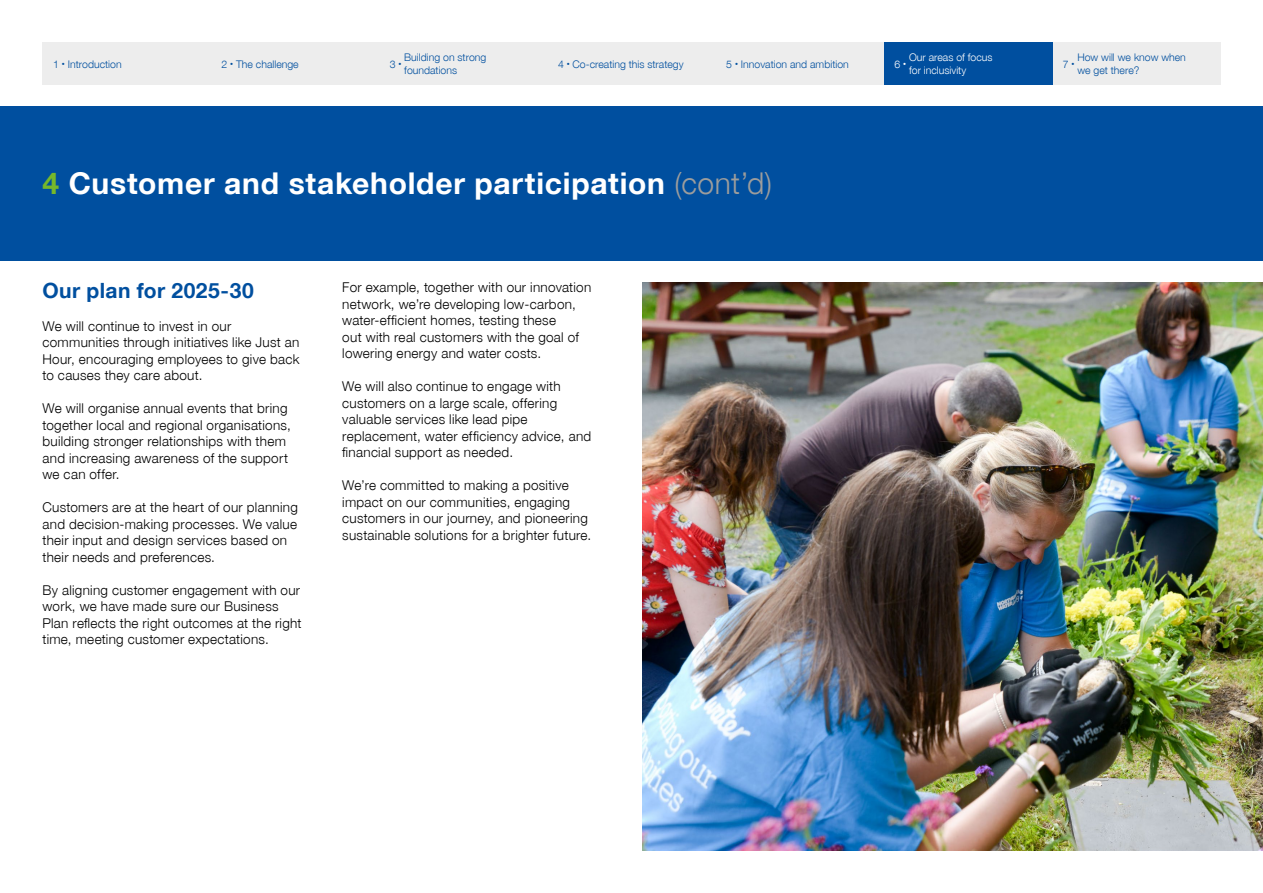
<style>
.page{position:relative;width:1263px;height:893px;background:#fff}
.page>*{position:absolute;margin:0;border:0;box-sizing:border-box;transform-origin:0 0}
.t1{font:30px "Helvetica Neue Bold WHAM";letter-spacing:.025em;color:#fff}
.t2{font:21px "Helvetica Neue Bold WHAM";letter-spacing:.02em;color:#004f9f}
.t3{font:13.5px/16.5px "Helvetica Neue Light WHAM";letter-spacing:.02em;color:#000}
.t4{font:10.5px/12.6px "Helvetica Neue Light WHAM";color:#004f9f}
.t5{font:10.5px/12.6px "Helvetica Neue Light WHAM";color:#fff}
.s1{font-family:"Helvetica Neue Ultra Light WHAM";font-size:6px}
.s2{color:#76b82a}
.s3{font-family:"Helvetica Neue Light WHAM";color:#9d9d9c}
</style>
<div class="page">
<div style="left:379px;top:43px;width:168px;height:42px;background:#ededed"></div>
<div style="left:716px;top:43px;width:168px;height:42px;background:#ededed"></div>
<div style="left:547px;top:43px;width:169px;height:42px;background:#ededed"></div>
<div style="left:211px;top:43px;width:168px;height:42px;background:#ededed"></div>
<div style="left:43px;top:43px;width:168px;height:42px;background:#ededed"></div>
<div style="left:1052px;top:43px;width:168px;height:42px;background:#ededed"></div>
<div style="left:884px;top:43px;width:168px;height:42px;background:#004f9f"></div>
<img style="left:642px;top:283px;width:621px;height:568px">
<div style="left:0;top:106px;width:1263px;height:155px;background:#004f9f"></div>
<p class="t4" style="left:53px;top:57px;width:70px">1 <span class="s1">•</span> Introduction</p>
<p class="t4" style="left:221px;top:57px;width:79px">2 <span class="s1">•</span> The challenge</p>
<p class="t4" style="left:558px;top:57px;width:127px">4 <span class="s1">•</span> Co-creating this strategy</p>
<p class="t4" style="left:726px;top:57px;width:124px">5 <span class="s1">•</span> Innovation and ambition</p>
<p class="t5" style="left:909px;top:51px;width:85px">Our areas of focus for inclusivity</p>
<p class="t4" style="left:404px;top:51px;width:84px">Building on strong foundations</p>
<p class="t5" style="left:894px;top:57px;width:13px">6 <span class="s1">•</span></p>
<p class="t4" style="left:1077px;top:51px;width:110px">How will we know when we get there?</p>
<p class="t4" style="left:390px;top:57px;width:13px">3 <span class="s1">•</span></p>
<p class="t4" style="left:1063px;top:57px;width:13px">7 <span class="s1">•</span></p>
<h1 class="t1" style="left:43px;top:165px;width:731px"><span class="s2">4</span> Customer and stakeholder participation <span class="s3">(cont’d)</span></h1>
<h2 class="t2" style="left:43px;top:277px;width:213px">Our plan for 2025-30</h2>
<p class="t3" style="left:43px;top:317px;width:258px">We will continue to invest in our communities through initiatives like Just an Hour, encouraging employees to give back to causes they care about.</p>
<p class="t3" style="left:43px;top:400px;width:250px">We will organise annual events that bring together local and regional organisations, building stronger relationships with them and increasing awareness of the support we can offer.</p>
<p class="t3" style="left:43px;top:499px;width:257px">Customers are at the heart of our planning and decision-making processes. We value their input and design services based on their needs and preferences.</p>
<p class="t3" style="left:43px;top:581px;width:261px">By aligning customer engagement with our work, we have made sure our Business Plan reflects the right outcomes at the right time, meeting customer expectations.</p>
<p class="t3" style="left:342px;top:279px;width:250px">For example, together with our innovation network, we’re developing low-carbon, water-efficient homes, testing these<br>out with real customers with the goal of lowering energy and water costs.</p>
<p class="t3" style="left:342px;top:378px;width:251px">We will also continue to engage with customers on a large scale, offering valuable services like lead pipe replacement, water efficiency advice, and financial support as needed.</p>
<p class="t3" style="left:342px;top:477px;width:251px">We’re committed to making a positive impact on our communities, engaging customers in our journey, and pioneering sustainable solutions for a brighter future.</p>
</div>
